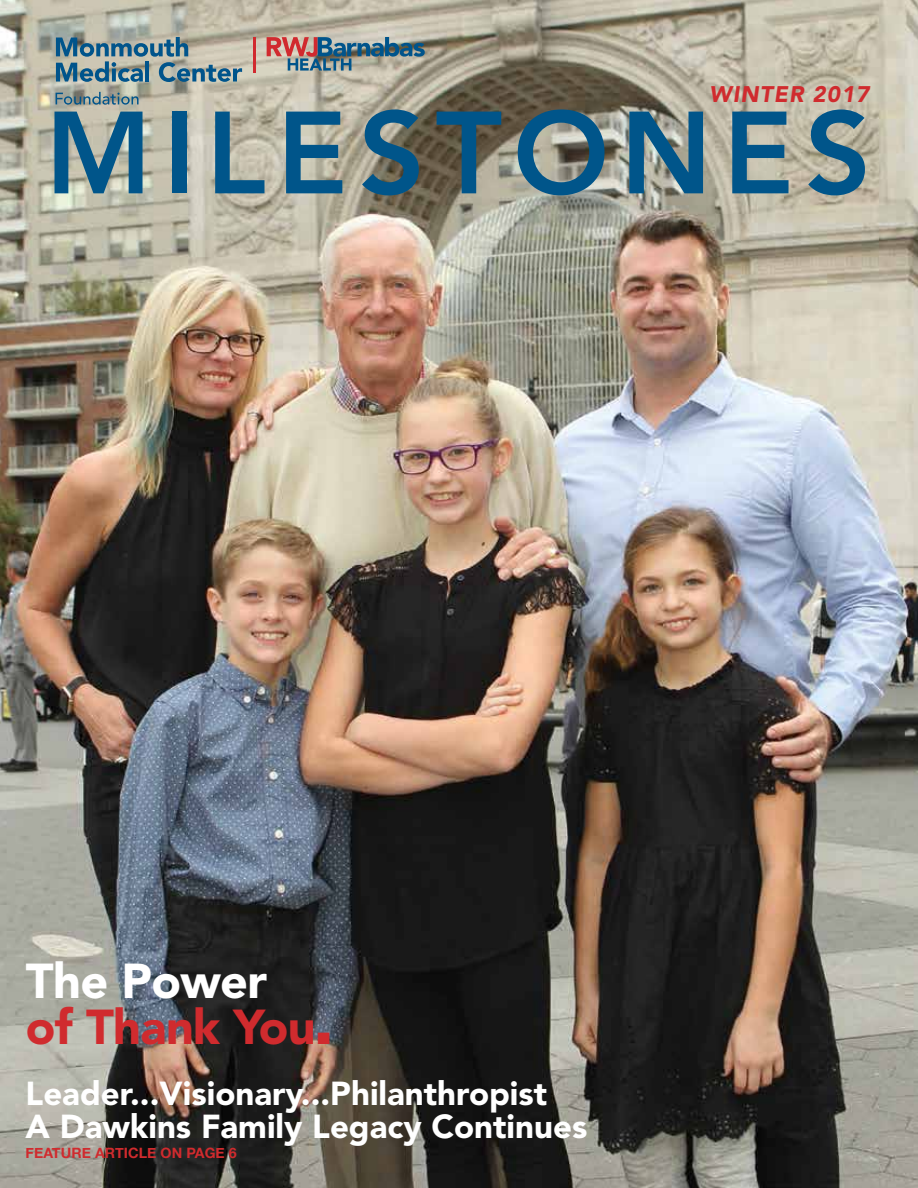
<style>
.page{position:relative;width:918px;height:1188px;background:#fff}
.page>*{position:absolute;margin:0;border:0;box-sizing:border-box;transform-origin:0 0}
.t1{font:800 115.5px "Avenir";letter-spacing:.095em;color:#00558a}
.t2{font:900 48.6px "Avenir";letter-spacing:-.015em;color:#d02b2e}
.t3{font:900 48.6px "Avenir";letter-spacing:-.015em;color:#fff}
.t4{font:900 33px/33px "Avenir";color:#fff}
.t5{font:italic 900 22.35px "Avenir";letter-spacing:.05em;color:#d02b2e}
.t6{font:16.5px "Zapf Dingbats ITC";color:#d02b2e}
.t7{font:700 14.25px "Helvetica Neue";letter-spacing:.005em;color:#d02b2e}
</style>
<div class="page">
<img style="left:0;top:0;width:918px;height:1188px">
<svg style="left:56px;top:37px;width:186px;height:45px;background:#81999f"></svg>
<img style="left:267px;top:37px;width:158px;height:34px">
<hr style="left:253px;top:37px;width:3px;height:35px;background:#d12a2f">
<svg style="left:56px;top:92px;width:83px;height:13px"></svg>
<p class="t5" style="left:709px;top:81px;width:161px">WINTER 2017</p>
<h1 class="t1" style="left:45px;top:85px;width:827px">MILESTONES</h1>
<h2 class="t3" style="left:26px;top:952px;width:243px">The Power</h2>
<h2 class="t2" style="left:26px;top:997px;width:291px">of Thank You</h2>
<p class="t6" style="left:318px;top:1030px;width:14px">■</p>
<p class="t4" style="left:26px;top:1076px;width:563px">Leader...Visionary...Philanthropist<br>A Dawkins Family Legacy Continues</p>
<p class="t7" style="left:26px;top:1142px;width:213px">FEATURE ARTICLE ON PAGE 6</p>
</div>
